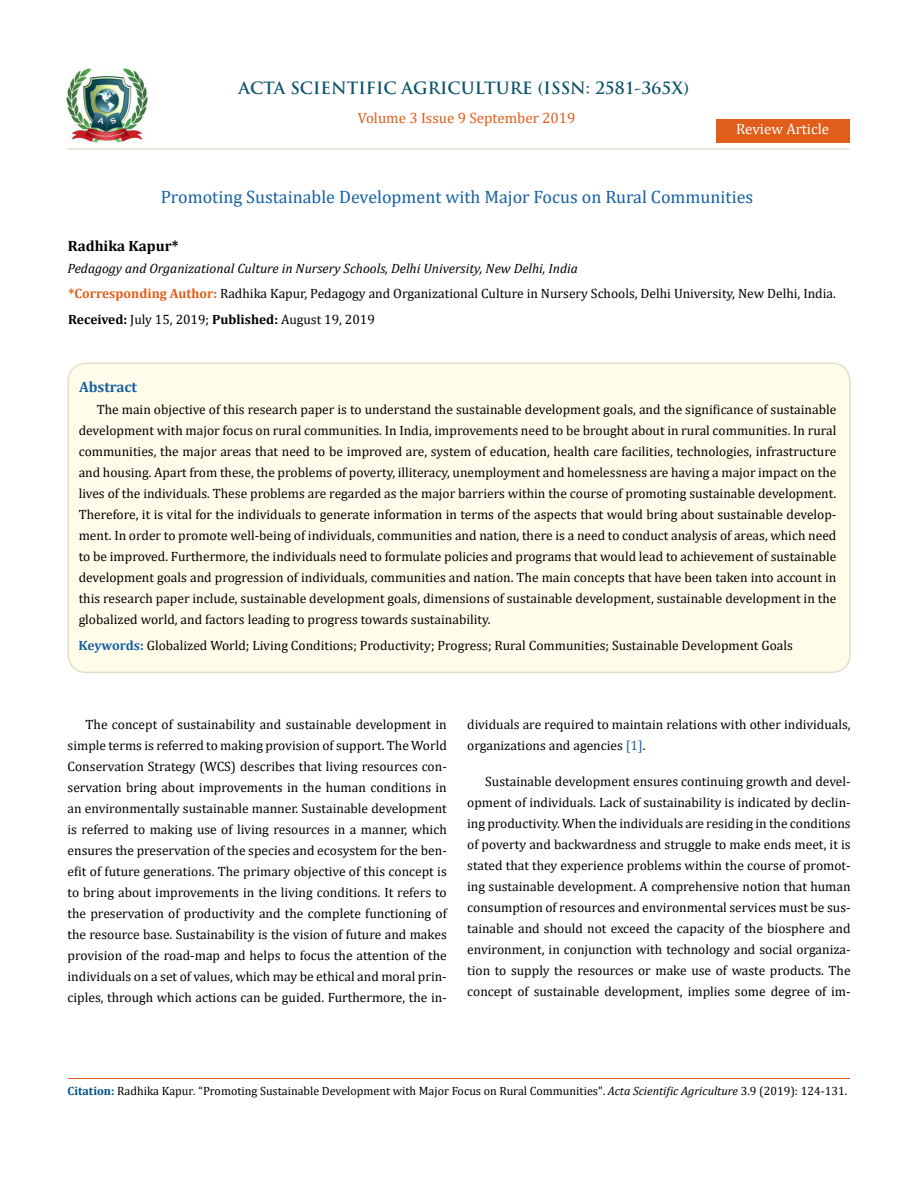
<style>
.page{position:relative;width:917px;height:1188px;background:#fff}
.page>*{position:absolute;margin:0;border:0;box-sizing:border-box;transform-origin:0 0}
.t1{font:18px "Cambria";color:#1560a6}
.t2{font:700 16.5px "Trajan Pro";color:#0e546a}
.t3{font:15px "Cambria";color:#e05d1a}
.t4{font:700 15px "Cambria";color:#000}
.t5{font:15px "Cambria";color:#fff}
.t6{font:700 15px "Cambria";color:#1560a6}
.t7{font:13.5px/21px "Cambria";color:#000;text-align:justify}
.t8{font:12px "Cambria";color:#000}
.s1{font-style:italic}
.s2{font-weight:700;color:#e05d1a}
.s3{font-weight:700}
.s4{font-weight:700;color:#1560a6}
.s5{color:#1560a6}
.s6{font-weight:700;color:#035089}
</style>
<div class="page">
<img style="left:67px;top:68px;width:80px;height:74px">
<div style="left:716px;top:119px;width:133px;height:23px;background:#e05d1a"></div>
<div style="left:68px;top:363px;width:781px;height:309px;background:#fffde9;border-radius:18px"></div>
<div style="left:67px;top:363px;width:783px;height:310px;border:2px solid #e0dfcd;border-radius:18px"></div>
<hr style="left:67px;top:148px;width:782px;height:2px;background:#e0dfcd">
<hr style="left:68px;top:1079px;width:781px;height:1px;background:#e05d1a">
<p class="t2" style="left:238px;top:77px;width:452px">ACTA SCIENTIFIC AGRICULTURE (ISSN: 2581-365X)</p>
<p class="t3" style="left:358px;top:109px;width:219px">Volume 3 Issue 9 September 2019</p>
<p class="t5" style="left:736px;top:120px;width:94px">Review Article</p>
<h1 class="t1" style="left:161px;top:186px;width:594px">Promoting Sustainable Development with Major Focus on Rural Communities</h1>
<p class="t4" style="left:68px;top:235px;width:112px">Radhika Kapur*</p>
<p class="t7" style="left:67px;top:256px;width:769px;line-height:25.3px"><span class="s1">Pedagogy and Organizational Culture in Nursery Schools, Delhi University, New Delhi, India<br></span><span class="s2">*Corresponding Author:</span> Radhika Kapur, Pedagogy and Organizational Culture in Nursery Schools, Delhi University, New Delhi, India.</p>
<p class="t7" style="left:68px;top:309px;width:308px"><span class="s3">Received:</span> July 15, 2019; <span class="s3">Published:</span> August 19, 2019</p>
<p class="t6" style="left:79px;top:376px;width:60px">Abstract</p>
<p class="t7" style="left:79px;top:399px;width:759px;text-indent:18px">The main objective of this research paper is to understand the sustainable development goals, and the significance of sustainable development with major focus on rural communities. In India, improvements need to be brought about in rural communities. In rural communities, the major areas that need to be improved are, system of education, health care facilities, technologies, infrastructure and housing. Apart from these, the problems of poverty, illiteracy, unemployment and homelessness are having a major impact on the lives of the individuals. These problems are regarded as the major barriers within the course of promoting sustainable development.<br>Therefore, it is vital for the individuals to generate information in terms of the aspects that would bring about sustainable develop&shy;ment. In order to promote well-being of individuals, communities and nation, there is a need to conduct analysis of areas, which need to be improved. Furthermore, the individuals need to formulate policies and programs that would lead to achievement of sustainable development goals and progression of individuals, communities and nation. The main concepts that have been taken into account in this research paper include, sustainable development goals, dimensions of sustainable development, sustainable development in the globalized world, and factors leading to progress towards sustainability.</p>
<p class="t7" style="left:78px;top:635px;width:716px"><span class="s4">Keywords:</span> Globalized World; Living Conditions; Productivity; Progress; Rural Communities; Sustainable Development Goals</p>
<p class="t7" style="left:68px;top:714px;width:381px;text-indent:18px">The concept of sustainability and sustainable development in simple terms is referred to making provision of support. The World Conservation Strategy (WCS) describes that living resources con&shy;servation bring about improvements in the human conditions in an environmentally sustainable manner. Sustainable development is referred to making use of living resources in a manner, which ensures the preservation of the species and ecosystem for the ben&shy;efit of future generations. The primary objective of this concept is to bring about improvements in the living conditions. It refers to the preservation of productivity and the complete functioning of the resource base. Sustainability is the vision of future and makes provision of the road-map and helps to focus the attention of the individuals on a set of values, which may be ethical and moral prin&shy;ciples, through which actions can be guided. Furthermore, the in-</p>
<p class="t7" style="left:467px;top:714px;width:385px">dividuals are required to maintain relations with other individuals, organizations and agencies <span class="s5">[1]</span>.</p>
<p class="t7" style="left:467px;top:771px;width:385px;text-indent:18px">Sustainable development ensures continuing growth and devel&shy;opment of individuals. Lack of sustainability is indicated by declin&shy;ing productivity. When the individuals are residing in the conditions of poverty and backwardness and struggle to make ends meet, it is stated that they experience problems within the course of promot&shy;ing sustainable development. A comprehensive notion that human consumption of resources and environmental services must be sus&shy;tainable and should not exceed the capacity of the biosphere and environment, in conjunction with technology and social organiza&shy;tion to supply the resources or make use of waste products. The concept of sustainable development, implies some degree of im-</p>
<p class="t8" style="left:68px;top:1084px;width:781px"><span class="s6">Citation:</span> Radhika Kapur<span class="s1">.</span> “Promoting Sustainable Development with Major Focus on Rural Communities". <span class="s1">Acta Scientific Agriculture</span> 3.9 (2019): 124-131.</p>
</div>
